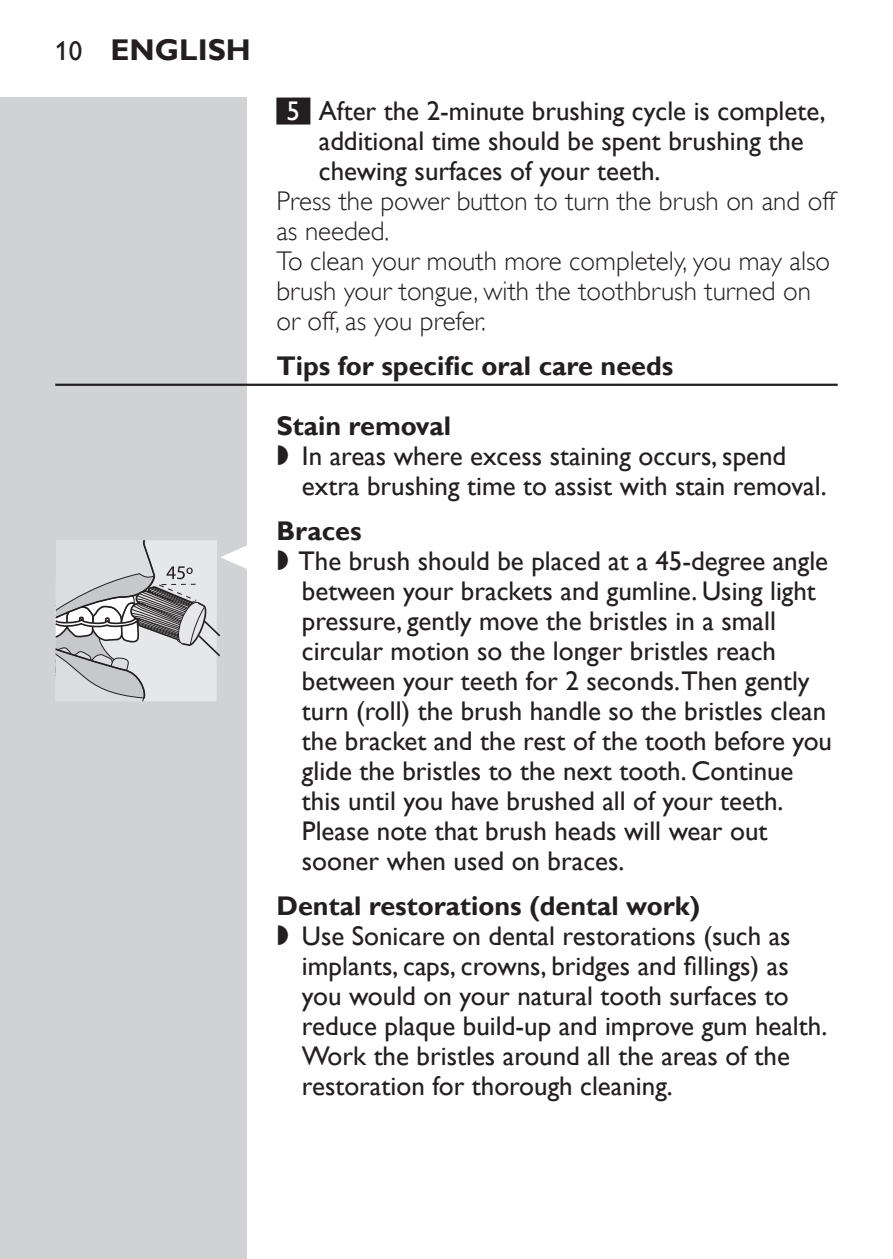
<style>
.page{position:relative;width:893px;height:1259px;background:#fff}
.page>*{position:absolute;margin:0;border:0;box-sizing:border-box;transform-origin:0 0}
.t1{font:700 30px "Gill Sans Alt One WGL";color:#231f20}
.t2{font:27px/30px "Gill Sans Alt One WGL";color:#231f20}
.t3{font:27px/30px "Gill Sans Alt One WGL Light";color:#231f20}
.t4{font:700 27px "Gill Sans Alt One WGL";color:#231f20}
.s1{font-weight:400;font-size:27px}
.s2{color:#fff}
.s3{font-family:"Philips Ll Font Plain"}
</style>
<div class="page">
<hr style="left:892px;top:98px;width:1px;height:1161px;background:#d1d2d4">
<div style="left:0;top:98px;width:247px;height:1161px;background:#d1d2d4"></div>
<div style="left:276px;top:98px;width:34px;height:27px;background:#231f20"></div>
<hr style="left:55px;top:384px;width:783px;height:2px;background:#231f20">
<svg style="left:55px;top:540px;width:192px;height:161px"></svg>
<p class="t1" style="left:55px;top:29px;width:197px"><span class="s1">10</span> English</p>
<p class="t2" style="left:319px;top:96px;width:508px;text-indent:-32px"><span class="s2">5</span> After the 2-minute brushing cycle is complete, additional time should be spent brushing the chewing surfaces of your teeth.</p>
<p class="t3" style="left:276px;top:186px;width:560px">Press the power button to turn the brush on and off as needed.<br>To clean your mouth more completely, you may also brush your tongue, with the toothbrush turned on or off, as you prefer.</p>
<p class="t4" style="left:276px;top:347px;width:398px">Tips for specific oral care needs</p>
<p class="t4" style="left:276px;top:407px;width:176px">Stain removal</p>
<p class="t2" style="left:276px;top:441px;width:511px"><span class="s3">,</span> In areas where excess staining occurs, spend</p>
<p class="t2" style="left:302px;top:471px;width:526px">extra brushing time to assist with stain removal.</p>
<p class="t4" style="left:276px;top:512px;width:87px">Braces</p>
<p class="t2" style="left:276px;top:546px;width:553px"><span class="s3">,</span> The brush should be placed at a 45-degree angle</p>
<p class="t2" style="left:302px;top:576px;width:515px">between your brackets and gumline. Using light</p>
<p class="t2" style="left:302px;top:606px;width:475px">pressure, gently move the bristles in a small</p>
<p class="t2" style="left:302px;top:636px;width:476px">circular motion so the longer bristles reach</p>
<p class="t2" style="left:302px;top:666px;width:509px">between your teeth for 2 seconds.Then gently</p>
<p class="t2" style="left:302px;top:696px;width:526px">turn (roll) the brush handle so the bristles clean</p>
<p class="t2" style="left:302px;top:726px;width:532px">the bracket and the rest of the tooth before you</p>
<p class="t2" style="left:302px;top:756px;width:493px">glide the bristles to the next tooth. Continue</p>
<p class="t2" style="left:302px;top:786px;width:483px">this until you have brushed all of your teeth.</p>
<p class="t2" style="left:302px;top:816px;width:467px">Please note that brush heads will wear out</p>
<p class="t2" style="left:302px;top:846px;width:324px">sooner when used on braces.</p>
<p class="t4" style="left:276px;top:887px;width:425px">Dental restorations (dental work)</p>
<p class="t2" style="left:276px;top:921px;width:516px"><span class="s3">,</span> Use Sonicare on dental restorations (such as</p>
<p class="t2" style="left:302px;top:951px;width:488px">implants, caps, crowns, bridges and fillings) as</p>
<p class="t2" style="left:302px;top:981px;width:488px">you would on your natural tooth surfaces to</p>
<p class="t2" style="left:302px;top:1011px;width:527px">reduce plaque build-up and improve gum health.</p>
<p class="t2" style="left:302px;top:1041px;width:489px">Work the bristles around all the areas of the</p>
<p class="t2" style="left:302px;top:1071px;width:372px">restoration for thorough cleaning.</p>
</div>
